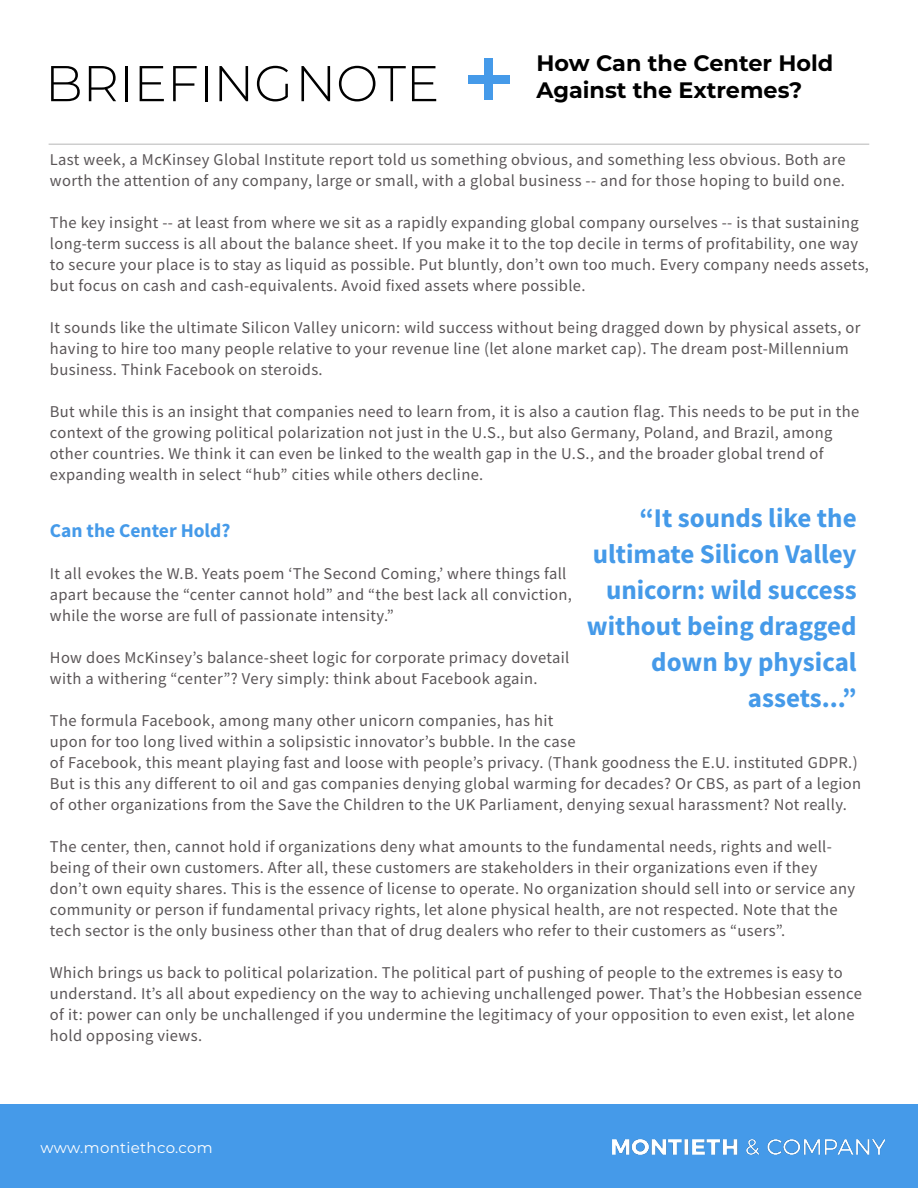
<style>
.page{position:relative;width:918px;height:1188px;background:#fff}
.page>*{position:absolute;margin:0;border:0;box-sizing:border-box;transform-origin:0 0}
.t1{font:300 50.25px "Montserrat";color:#000}
.Paragraph_Style_1{font:700 27px/36px "Source Sans Pro";color:#459ae9;text-align:right}
.t2{font:700 22.35px/26.8px "Montserrat";color:#000}
.t3{font:700 19.5px "Source Sans Pro";color:#459ae9}
.t4{font:16.5px/21px "Source Sans Pro";letter-spacing:.02em;color:#5a5557}
.t5{font:15px "Montserrat";letter-spacing:.02em;color:#fff}
.s1{font-size:21.15px;color:#fff}
</style>
<div class="page">
<div style="left:0;top:1104px;width:918px;height:84px;background:#459ae9"></div>
<img style="left:612px;top:1140px;width:273px;height:15px">
<div style="left:484px;top:58px;width:9px;height:42px;background:#459ae9"></div>
<div style="left:468px;top:75px;width:41px;height:8px;background:#459ae9"></div>
<hr style="left:49px;top:144px;width:820px;height:1px;background:#bfbfbf">
<p class="t1" style="left:45px;top:49px;width:396px">BRIEFING NOTE</p>
<p class="t2" style="left:536px;top:49px;width:299px">How Can the Center Hold<br>Against the Extremes?</p>
<p class="t4" style="left:50px;top:149px;width:797px">Last week, a McKinsey Global Institute report told us something obvious, and something less obvious. Both are worth the attention of any company, large or small, with a global business -- and for those hoping to build one.</p>
<p class="t4" style="left:50px;top:212px;width:821px">The key insight -- at least from where we sit as a rapidly expanding global company ourselves -- is that sustaining long-term success is all about the balance sheet. If you make it to the top decile in terms of profitability, one way to secure your place is to stay as liquid as possible. Put bluntly, don’t own too much. Every company needs assets, but focus on cash and cash-equivalents. Avoid fixed assets where possible.</p>
<p class="t4" style="left:50px;top:317px;width:812px">It sounds like the ultimate Silicon Valley unicorn: wild success without being dragged down by physical assets, or having to hire too many people relative to your revenue line (let alone market cap). The dream post-Millennium business. Think Facebook on steroids.</p>
<p class="t4" style="left:50px;top:401px;width:811px">But while this is an insight that companies need to learn from, it is also a caution flag. This needs to be put in the context of the growing political polarization not just in the U.S., but also Germany, Poland, and Brazil, among other countries. We think it can even be linked to the wealth gap in the U.S., and the broader global trend of expanding wealth in select “hub” cities while others decline.</p>
<p class="t3" style="left:50px;top:518px;width:182px">Can the Center Hold?</p>
<p class="t4" style="left:50px;top:563px;width:524px">It all evokes the W.B. Yeats poem ‘The Second Coming,’ where things fall apart because the “center cannot hold” and “the best lack all conviction, while the worse are full of passionate intensity.”</p>
<p class="t4" style="left:50px;top:647px;width:521px">How does McKinsey’s balance-sheet logic for corporate primacy dovetail with a withering “center”? Very simply: think about Facebook again.</p>
<p class="t4" style="left:50px;top:710px;width:813px">The formula Facebook, among many other unicorn companies, has hit<br>upon for too long lived within a solipsistic innovator’s bubble. In the case<br>of Facebook, this meant playing fast and loose with people’s privacy. (Thank goodness the E.U. instituted GDPR.)<br>But is this any different to oil and gas companies denying global warming for decades? Or CBS, as part of a legion of other organizations from the Save the Children to the UK Parliament, denying sexual harassment? Not really.</p>
<p class="t4" style="left:50px;top:836px;width:807px">The center, then, cannot hold if organizations deny what amounts to the fundamental needs, rights and well&shy;being of their own customers. After all, these customers are stakeholders in their organizations even if they don’t own equity shares. This is the essence of license to operate. No organization should sell into or service any community or person if fundamental privacy rights, let alone physical health, are not respected. Note that the tech sector is the only business other than that of drug dealers who refer to their customers as “users”.</p>
<p class="t4" style="left:50px;top:962px;width:813px">Which brings us back to political polarization. The political part of pushing of people to the extremes is easy to understand. It’s all about expediency on the way to achieving unchallenged power. That’s the Hobbesian essence of it: power can only be unchallenged if you undermine the legitimacy of your opposition to even exist, let alone hold opposing views.</p>
<p class="Paragraph_Style_1" style="left:587px;top:500px;width:271px"><span class="s1">M</span>“It sounds like the ultimate Silicon Valley unicorn: wild success without being dragged down by physical assets...”</p>
<p class="t5" style="left:40px;top:1137px;width:174px">www.montiethco.com</p>
</div>
